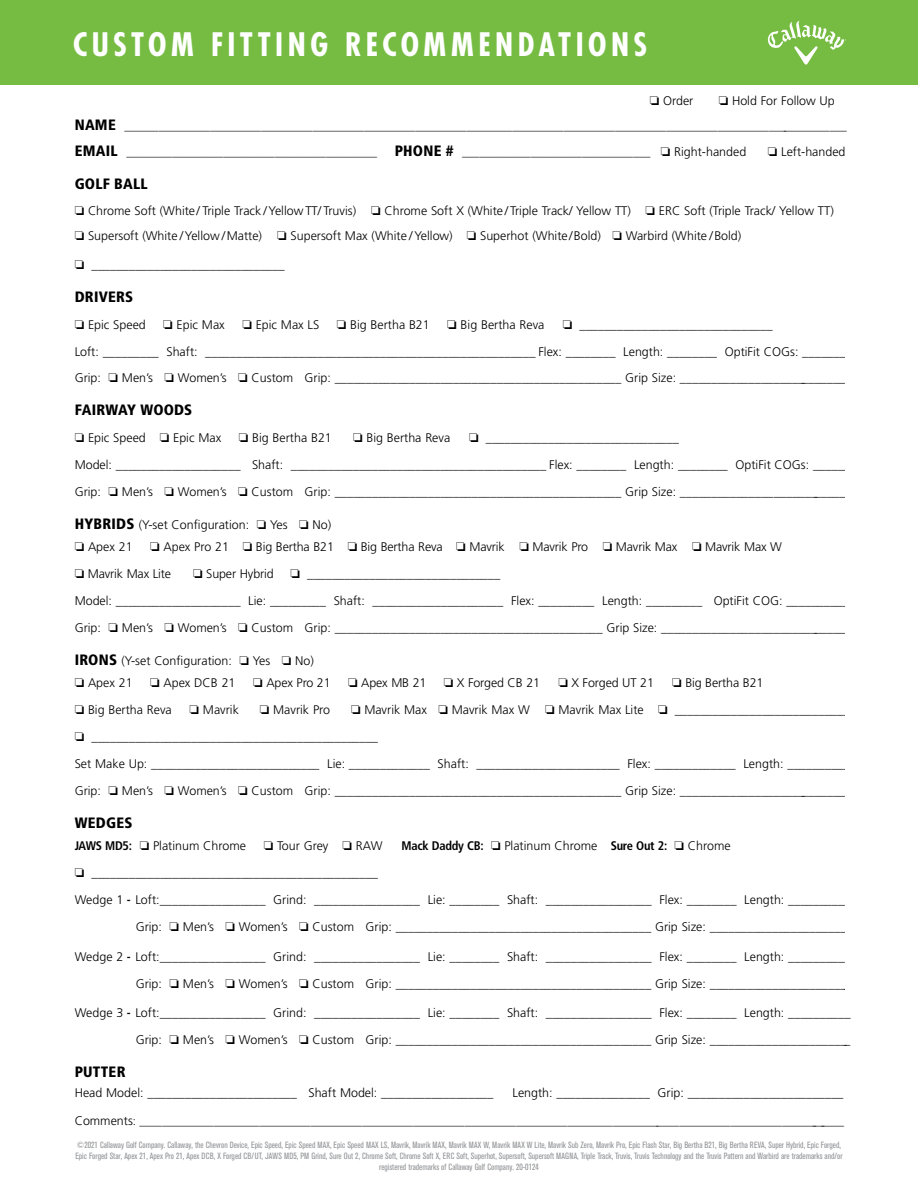
<style>
.page{position:relative;width:918px;height:1188px;background:#fff}
.page>*{position:absolute;margin:0;border:0;box-sizing:border-box;transform-origin:0 0}
.t1{font:700 condensed 31.5px "Futura";letter-spacing:.14em;color:#fff}
.t2{font:900 condensed 15px "Frutiger";letter-spacing:.015em;color:#000}
.t3{font:300 12.45px/26.8px "Frutiger";color:#000}
.t4{font:700 condensed 12.45px "Frutiger";letter-spacing:-.02em;color:#000}
.t5{font:300 11.4px "Frutiger";color:#000}
.t6{font:condensed 9px/10.8px "Akzidenz Grotesk BE";color:#939598;text-align:center}
.s1{font-weight:900;font-stretch:condensed;font-size:15px}
.s2{font-size:12.45px}
.s3{font-weight:700;font-stretch:condensed}
.s4{font-weight:300;font-stretch:normal}
</style>
<div class="page">
<div style="left:0;top:0;width:918px;height:84px;background:#76bc43"></div>
<svg style="left:767px;top:21px;width:79px;height:44px"></svg>
<h1 class="t1" style="left:73px;top:25px;width:576px">CUSTOM FITTING RECOMMENDATIONS</h1>
<p class="t3" style="left:650px;top:87px;width:45px">❏ Order</p>
<p class="t3" style="left:719px;top:87px;width:118px">❏ Hold For Follow Up</p>
<p class="t5" style="left:75px;top:119px;width:774px"><span class="s1">NAME</span> _______________________________________________________________________________________________________________________________</p>
<p class="t5" style="left:75px;top:146px;width:673px"><span class="s1">EMAIL</span> ____________________________________________ <span class="s1">PHONE #</span> _________________________________ ❏ <span class="s2">Right-handed</span></p>
<p class="t3" style="left:768px;top:139px;width:79px">❏ Left-handed</p>
<p class="t2" style="left:75px;top:175px;width:74px">GOLF BALL</p>
<p class="t3" style="left:75px;top:198px;width:761px;line-height:25.5px">❏ Chrome Soft (White/ Triple Track /Yellow TT/ Truvis) ❏ Chrome Soft X (White/ Triple Track/ Yellow TT) ❏ ERC Soft (Triple Track/ Yellow TT) ❏ Supersoft (White /Yellow /Matte) ❏ Supersoft Max (White /Yellow) ❏ Superhot (White/Bold) ❏ Warbird (White /Bold)</p>
<p class="t3" style="left:75px;top:251px;width:211px">❏ _______________________________</p>
<p class="t2" style="left:75px;top:288px;width:60px">DRIVERS</p>
<p class="t3" style="left:75px;top:311px;width:73px">❏ Epic Speed</p>
<p class="t3" style="left:163px;top:311px;width:63px">❏ Epic Max</p>
<p class="t3" style="left:242px;top:311px;width:79px">❏ Epic Max LS</p>
<p class="t3" style="left:337px;top:311px;width:94px">❏ Big Bertha B21</p>
<p class="t3" style="left:447px;top:311px;width:99px">❏ Big Bertha Reva</p>
<p class="t3" style="left:75px;top:311px;width:779px;text-indent:488px">❏ _______________________________<br>Loft: _________ Shaft: _____________________________________________________ Flex: ________ Length: ________ OptiFit COGs: ________<br>Grip: ❏ Men’s ❏ Women’s ❏ Custom Grip: ______________________________________________ Grip Size: ____________________________</p>
<p class="t2" style="left:75px;top:401px;width:119px">FAIRWAY WOODS</p>
<p class="t3" style="left:75px;top:425px;width:148px">❏ Epic Speed ❏ Epic Max</p>
<p class="t3" style="left:239px;top:425px;width:94px">❏ Big Bertha B21</p>
<p class="t3" style="left:353px;top:425px;width:99px">❏ Big Bertha Reva</p>
<p class="t3" style="left:75px;top:425px;width:784px;text-indent:394px">❏ _______________________________<br>Model: ____________________ Shaft: _________________________________________ Flex: ________ Length: ________ OptiFit COGs: _______<br>Grip: ❏ Men’s ❏ Women’s ❏ Custom Grip: ______________________________________________ Grip Size: ____________________________</p>
<p class="t3" style="left:75px;top:514px;width:258px;line-height:22.5px"><span class="s1">HYBRIDS</span> (Y-set Configuration: ❏ Yes ❏ No) ❏ Apex 21</p>
<p class="t3" style="left:75px;top:534px;width:709px;text-indent:75px">❏ Apex Pro 21 ❏ Big Bertha B21 ❏ Big Bertha Reva ❏ Mavrik ❏ Mavrik Pro ❏ Mavrik Max ❏ Mavrik Max W ❏ Mavrik Max Lite</p>
<p class="t3" style="left:193px;top:561px;width:82px">❏ Super Hybrid</p>
<p class="t3" style="left:75px;top:561px;width:782px;text-indent:216px">❏ _______________________________<br>Model: ____________________ Lie: _________ Shaft: _____________________ Flex: _________ Length: _________ OptiFit COG: ___________<br>Grip: ❏ Men’s ❏ Women’s ❏ Custom Grip: ___________________________________________ Grip Size: _______________________________</p>
<p class="t3" style="left:75px;top:650px;width:241px;line-height:22.5px"><span class="s1">IRONS</span> (Y-set Configuration: ❏ Yes ❏ No) ❏ Apex 21</p>
<p class="t3" style="left:150px;top:670px;width:87px">❏ Apex DCB 21</p>
<p class="t3" style="left:253px;top:670px;width:79px">❏ Apex Pro 21</p>
<p class="t3" style="left:348px;top:670px;width:80px">❏ Apex MB 21</p>
<p class="t3" style="left:444px;top:670px;width:98px">❏ X Forged CB 21</p>
<p class="t3" style="left:558px;top:670px;width:97px">❏ X Forged UT 21</p>
<p class="t3" style="left:672px;top:670px;width:93px">❏ Big Bertha B21</p>
<p class="t3" style="left:75px;top:697px;width:99px">❏ Big Bertha Reva</p>
<p class="t3" style="left:190px;top:697px;width:51px">❏ Mavrik</p>
<p class="t3" style="left:260px;top:697px;width:72px">❏ Mavrik Pro</p>
<p class="t3" style="left:75px;top:697px;width:797px;text-indent:276px">❏ Mavrik Max ❏ Mavrik Max W ❏ Mavrik Max Lite ❏ _______________________________ ❏ ______________________________________________<br>Set Make Up: ___________________________ Lie: _____________ Shaft: _______________________ Flex: _____________ Length: _____________ Grip: ❏ Men’s ❏ Women’s ❏ Custom Grip: ______________________________________________ Grip Size: _______________________________</p>
<p class="t2" style="left:75px;top:814px;width:59px">WEDGES</p>
<p class="t3" style="left:75px;top:833px;width:173px"><span class="s3">JAWS MD5:</span> ❏ Platinum Chrome</p>
<p class="t3" style="left:264px;top:833px;width:120px">❏ Tour Grey ❏ RAW</p>
<p class="t4" style="left:402px;top:839px;width:331px">Mack Daddy CB: ❏ <span class="s4">Platinum Chrome</span> Sure Out 2: ❏ <span class="s4">Chrome</span></p>
<p class="t3" style="left:75px;top:860px;width:305px">❏ ______________________________________________</p>
<p class="t3" style="left:75px;top:886px;width:802px">Wedge 1 <span class="s3">-</span> Loft:_________________ Grind: _________________ Lie: ________ Shaft: _________________ Flex: ________ Length: ______________</p>
<p class="t3" style="left:136px;top:913px;width:741px">Grip: ❏ Men’s ❏ Women’s ❏ Custom Grip: _________________________________________ Grip Size: ___________________________</p>
<p class="t3" style="left:136px;top:943px;width:748px;text-indent:-61px">Wedge 2 <span class="s3">-</span> Loft:_________________ Grind: _________________ Lie: ________ Shaft: _________________ Flex: ________ Length: _______________<br>Grip: ❏ Men’s ❏ Women’s ❏ Custom Grip: _________________________________________ Grip Size: _______________________</p>
<p class="t3" style="left:75px;top:1000px;width:777px;text-align:right">Wedge 3 <span class="s3">-</span> Loft:_________________ Grind: _________________ Lie: ________ Shaft: _________________ Flex: ________ Length: __________<br>Grip: ❏ Men’s ❏ Women’s ❏ Custom Grip: _________________________________________ Grip Size: _______________________</p>
<p class="t2" style="left:75px;top:1063px;width:52px">PUTTER</p>
<p class="t3" style="left:75px;top:1079px;width:420px">Head Model: ________________________ Shaft Model: __________________</p>
<p class="t3" style="left:513px;top:1079px;width:333px">Length: _______________ Grip: _________________________</p>
<p class="t5" style="left:75px;top:1115px;width:771px"><span class="s2">Comments</span>: _____________________________________________________________________________________________________________________________</p>
<p class="t6" style="left:75px;top:1140px;width:769px">©️2021 Callaway Golf Company. Callaway, the Chevron Device, Epic Speed, Epic Speed MAX, Epic Speed MAX LS, Mavrik, Mavrik MAX, Mavrik MAX W, Mavrik MAX W Lite, Mavrik Sub Zero, Mavrik Pro, Epic Flash Star, Big Bertha B21, Big Bertha REVA, Super Hybrid, Epic Forged,<br>Epic Forged Star, Apex 21, Apex Pro 21, Apex DCB, X Forged CB/UT, JAWS MD5, PM Grind, Sure Out 2, Chrome Soft, Chrome Soft X, ERC Soft, Superhot, Supersoft, Supersoft MAGNA, Triple Track, Truvis, Truvis Technology and the Truvis Pattern and Warbird are trademarks and/or registered trademarks of Callaway Golf Company. 20-0124</p>
</div>
